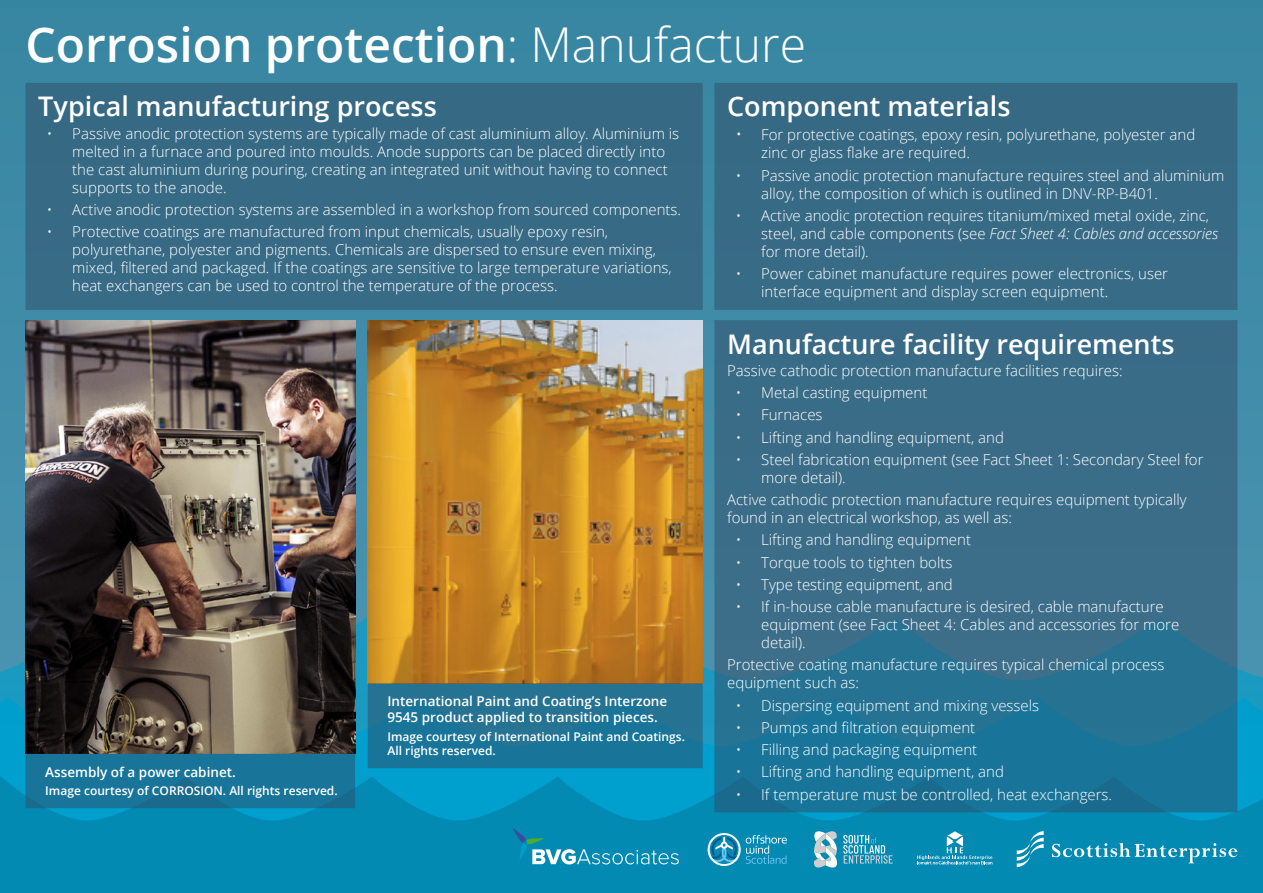
<style>
.page{position:relative;width:1263px;height:893px;background:#fff}
.page>*{position:absolute;margin:0;border:0;box-sizing:border-box;transform-origin:0 0}
.t1{font:600 48px "Open Sans";color:#fff}
.t2{font:600 27px "Open Sans";color:#fff}
.t3{font:300 15px/18px "Open Sans";color:#fff}
.t4{font:600 13.5px/16.2px "Open Sans";color:#fff}
.t5{font:600 12px/14.4px "Open Sans";color:#fff}
.s1{font-weight:300}
.s2{font-size:16.5px}
.s3{font-style:italic}
</style>
<div class="page">
<img style="left:0;top:0;width:1263px;height:893px">
<svg style="left:917px;top:831px;width:75px;height:33px;background:#269abd"></svg>
<svg style="left:708px;top:833px;width:79px;height:33px;background:#319dc0"></svg>
<svg style="left:1017px;top:831px;width:220px;height:36px;background:#1f97bb"></svg>
<svg style="left:843px;top:835px;width:50px;height:29px"></svg>
<svg style="left:814px;top:831px;width:23px;height:36px"></svg>
<svg style="left:513px;top:828px;width:166px;height:36px;background:#2197ba"></svg>
<div style="left:26px;top:83px;width:677px;height:227px;background:#376a85"></div>
<div style="left:714px;top:83px;width:523px;height:227px;background:#376a85"></div>
<svg style="left:714px;top:320px;width:523px;height:492px;background:#316e8c"></svg>
<img style="left:26px;top:320px;width:329px;height:434px">
<img style="left:368px;top:320px;width:335px;height:363px">
<svg style="left:26px;top:754px;width:329px;height:54px;background:#187397"></svg>
<svg style="left:368px;top:683px;width:335px;height:85px;background:#1f7395"></svg>
<h1 class="t1" style="left:26px;top:12px;width:782px">Corrosion protection<span class="s1">: Manufacture</span></h1>
<h2 class="t2" style="left:38px;top:88px;width:400px">Typical manufacturing process</h2>
<p class="t3" style="left:72px;top:124px;width:608px;text-indent:-26px">• Passive anodic protection systems are typically made of cast aluminium alloy. Aluminium is melted in a furnace and poured into moulds. Anode supports can be placed directly into the cast aluminium during pouring, creating an integrated unit without having to connect supports to the anode.</p>
<p class="t3" style="left:47px;top:200px;width:636px">• Active anodic protection systems are assembled in a workshop from sourced components.</p>
<p class="t3" style="left:72px;top:222px;width:601px;text-indent:-26px">• Protective coatings are manufactured from input chemicals, usually epoxy resin, polyurethane, polyester and pigments. Chemicals are dispersed to ensure even mixing, mixed, filtered and packaged. If the coatings are sensitive to large temperature variations, heat exchangers can be used to control the temperature of the process.</p>
<h2 class="t2" style="left:727px;top:88px;width:285px">Component materials</h2>
<p class="t3" style="left:761px;top:126px;width:436px;text-indent:-26px"><span class="s2">•</span> For protective coatings, epoxy resin, polyurethane, polyester and zinc or glass flake are required.</p>
<p class="t3" style="left:761px;top:166px;width:465px;text-indent:-26px">• Passive anodic protection manufacture requires steel and aluminium alloy, the composition of which is outlined in DNV-RP-B401.</p>
<p class="t3" style="left:761px;top:206px;width:458px;text-indent:-26px">• Active anodic protection requires titanium/mixed metal oxide, zinc, steel, and cable components (see <span class="s3">Fact Sheet 4: Cables and accessories </span>for more detail).</p>
<p class="t3" style="left:761px;top:264px;width:408px;text-indent:-26px">• Power cabinet manufacture requires power electronics, user interface equipment and display screen equipment.</p>
<h2 class="t2" style="left:727px;top:325px;width:449px">Manufacture facility requirements</h2>
<p class="t3" style="left:727px;top:361px;width:397px">Passive cathodic protection manufacture facilities requires:</p>
<p class="t3" style="left:736px;top:383px;width:193px">• Metal casting equipment</p>
<p class="t3" style="left:736px;top:405px;width:88px">• Furnaces</p>
<p class="t3" style="left:736px;top:428px;width:270px">• Lifting and handling equipment, and</p>
<p class="t3" style="left:761px;top:450px;width:444px;text-indent:-26px">• Steel fabrication equipment (see Fact Sheet 1: Secondary Steel for more detail).</p>
<p class="t3" style="left:727px;top:490px;width:461px">Active cathodic protection manufacture requires equipment typically found in an electrical workshop, as well as:</p>
<p class="t3" style="left:736px;top:530px;width:237px">• Lifting and handling equipment</p>
<p class="t3" style="left:736px;top:553px;width:218px">• Torque tools to tighten bolts</p>
<p class="t3" style="left:736px;top:575px;width:219px">• Type testing equipment, and</p>
<p class="t3" style="left:761px;top:597px;width:420px;text-indent:-26px">• If in-house cable manufacture is desired, cable manufacture equipment (see Fact Sheet 4: Cables and accessories for more detail).</p>
<p class="t3" style="left:727px;top:655px;width:439px">Protective coating manufacture requires typical chemical process equipment such as:</p>
<p class="t3" style="left:736px;top:696px;width:305px">• Dispersing equipment and mixing vessels</p>
<p class="t3" style="left:736px;top:718px;width:241px">• Pumps and filtration equipment</p>
<p class="t3" style="left:736px;top:740px;width:243px">• Filling and packaging equipment</p>
<p class="t3" style="left:736px;top:762px;width:270px">• Lifting and handling equipment, and</p>
<p class="t3" style="left:736px;top:785px;width:378px">• If temperature must be controlled, heat exchangers.</p>
<p class="t4" style="left:387px;top:693px;width:281px">International Paint and Coating’s Interzone<br>9545 product applied to transition pieces.</p>
<p class="t5" style="left:387px;top:729px;width:299px">Image courtesy of International Paint and Coatings.<br>All rights reserved.</p>
<p class="t4" style="left:45px;top:763px;width:192px">Assembly of a power cabinet.</p>
<p class="t5" style="left:45px;top:784px;width:294px">Image courtesy of CORROSION. All rights reserved.</p>
</div>
